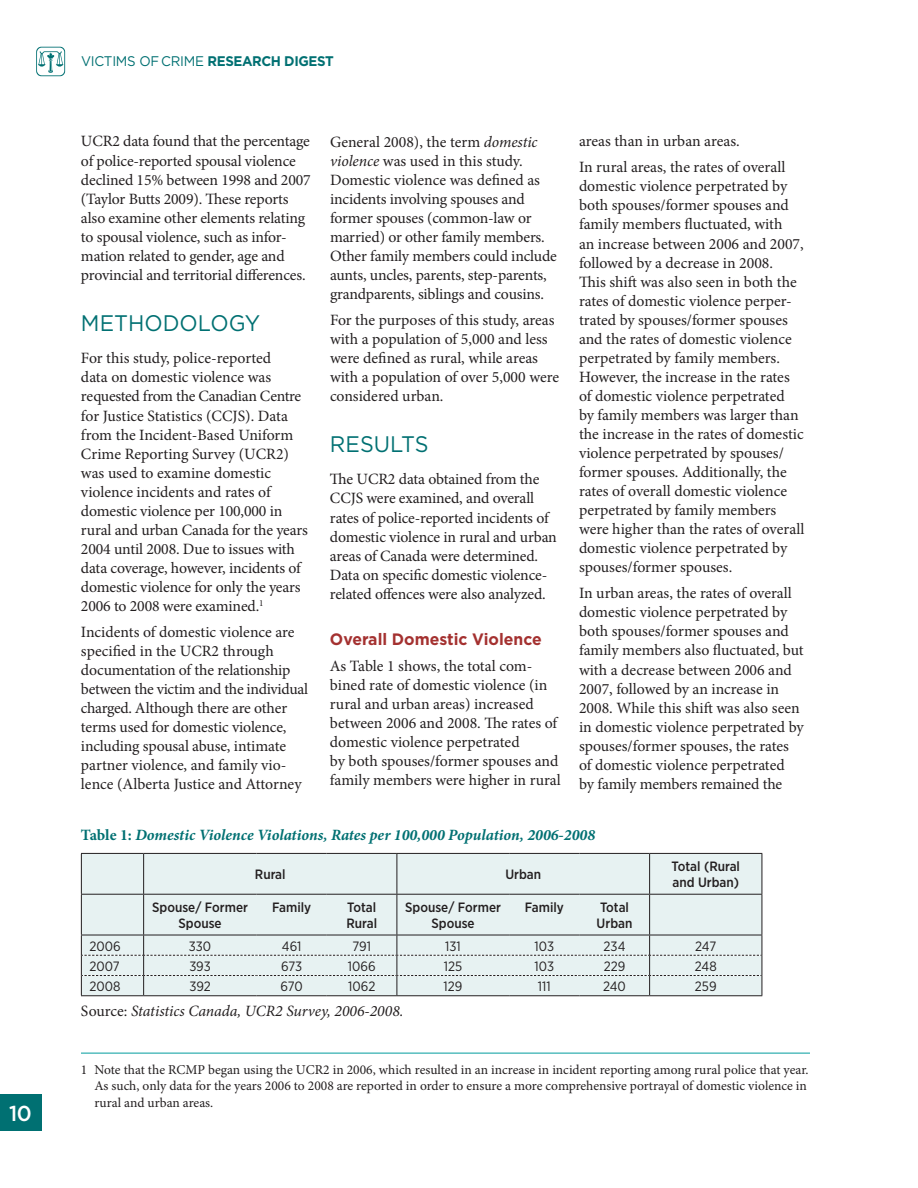
<style>
.page{position:relative;width:918px;height:1188px;background:#fff}
.page>*{position:absolute;margin:0;border:0;box-sizing:border-box;transform-origin:0 0}
.t1{font:22.5px "Gotham";color:#007072;scale:.96 1}
.t2{font:500 21.6px "Gotham";color:#fff;scale:.96 1}
.t3{font:700 16.5px "Gotham";color:#a43130;scale:.96 1}
.t4{font:15.75px/19px "Minion Pro";letter-spacing:-.005em;color:#231f20}
.t5{font:italic 700 15.75px "Minion Pro";color:#007072}
.t6{font:italic 15.75px "Minion Pro";color:#231f20}
.t7{font:13.95px "Gotham";letter-spacing:-.02em;color:#007072;scale:.96 1}
.t8{font:13.5px/16.5px "Minion Pro";color:#231f20;text-align:justify}
.t9{font:500 13.5px/16.5px "Gotham Narrow";color:#231f20}
.t10{font:13.5px "Gotham Narrow";color:#231f20}
.s1{font-weight:700}
.s2{font-style:italic}
.s3{font-style:normal}
</style>
<div class="page">
<div style="left:0;top:1094px;width:41px;height:37px;background:#007072"></div>
<svg style="left:36px;top:47px;width:29px;height:29px"></svg>
<hr style="left:81px;top:1053px;width:729px;height:1px;background:#009c9d">
<div style="left:82px;top:854px;width:680px;height:81px;background:#e7f2f2"></div>
<hr style="left:81px;top:853px;width:63px;height:1px;background:#231f20">
<hr style="left:144px;top:853px;width:112px;height:1px;background:#231f20">
<hr style="left:256px;top:853px;width:71px;height:1px;background:#231f20">
<hr style="left:327px;top:853px;width:70px;height:1px;background:#231f20">
<hr style="left:397px;top:853px;width:112px;height:1px;background:#231f20">
<hr style="left:509px;top:853px;width:70px;height:1px;background:#231f20">
<hr style="left:579px;top:853px;width:71px;height:1px;background:#231f20">
<hr style="left:650px;top:853px;width:112px;height:1px;background:#231f20">
<hr style="left:81px;top:894px;width:63px;height:1px;background:#231f20">
<hr style="left:144px;top:894px;width:112px;height:1px;background:#231f20">
<hr style="left:256px;top:894px;width:71px;height:1px;background:#231f20">
<hr style="left:327px;top:894px;width:70px;height:1px;background:#231f20">
<hr style="left:397px;top:894px;width:112px;height:1px;background:#231f20">
<hr style="left:509px;top:894px;width:70px;height:1px;background:#231f20">
<hr style="left:579px;top:894px;width:71px;height:1px;background:#231f20">
<hr style="left:650px;top:894px;width:112px;height:1px;background:#231f20">
<hr style="left:81px;top:995px;width:63px;height:1px;background:#231f20">
<hr style="left:144px;top:995px;width:112px;height:1px;background:#231f20">
<hr style="left:256px;top:995px;width:71px;height:1px;background:#231f20">
<hr style="left:327px;top:995px;width:70px;height:1px;background:#231f20">
<hr style="left:397px;top:995px;width:112px;height:1px;background:#231f20">
<hr style="left:509px;top:995px;width:70px;height:1px;background:#231f20">
<hr style="left:579px;top:995px;width:71px;height:1px;background:#231f20">
<hr style="left:650px;top:995px;width:112px;height:1px;background:#231f20">
<hr style="left:397px;top:854px;width:1px;height:40px;background:#231f20">
<hr style="left:397px;top:895px;width:1px;height:40px;background:#231f20">
<hr style="left:649px;top:854px;width:1px;height:40px;background:#231f20">
<hr style="left:762px;top:854px;width:1px;height:40px;background:#231f20">
<hr style="left:649px;top:895px;width:1px;height:40px;background:#231f20">
<hr style="left:762px;top:895px;width:1px;height:40px;background:#231f20">
<hr style="left:81px;top:854px;width:1px;height:40px;background:#231f20">
<hr style="left:143px;top:854px;width:1px;height:40px;background:#231f20">
<hr style="left:81px;top:895px;width:1px;height:40px;background:#231f20">
<hr style="left:143px;top:895px;width:1px;height:40px;background:#231f20">
<svg style="left:81px;top:935px;width:682px;height:60px;background:#dfeaea"></svg>
<h2 class="t2" style="left:9px;top:1101px;width:25px">10</h2>
<p class="t7" style="left:81px;top:53px;width:265px">VICTIMS OF CRIME <span class="s1">RESEARCH DIGEST</span></p>
<p class="t4" style="left:81px;top:132px;width:231px">UCR2 data found that the percentage of police-reported spousal violence declined 15% between 1998 and 2007 (Taylor Butts 2009). These reports also examine other elements relating to spousal violence, such as infor&shy;mation related to gender, age and provincial and territorial differences.</p>
<h1 class="t1" style="left:81px;top:310px;width:188px">METHODOLOGY</h1>
<p class="t4" style="left:81px;top:349px;width:228px">For this study, police-reported<br>data on domestic violence was requested from the Canadian Centre for Justice Statistics (CCJS). Data from the Incident-Based Uniform Crime Reporting Survey (UCR2) was used to examine domestic violence incidents and rates of domestic violence per 100,000 in rural and urban Canada for the years 2004 until 2008. Due to issues with data coverage, however, incidents of domestic violence for only the years 2006 to 2008 were examined.<sup>1</sup></p>
<p class="t4" style="left:81px;top:622px;width:229px">Incidents of domestic violence are specified in the UCR2 through documentation of the relationship between the victim and the individual charged. Although there are other terms used for domestic violence, including spousal abuse, intimate partner violence, and family vio&shy;lence (Alberta Justice and Attorney</p>
<p class="t4" style="left:330px;top:132px;width:228px">General 2008), the term <span class="s2">domestic violence</span> was used in this study.<br>Domestic violence was defined as incidents involving spouses and former spouses (common-law or married) or other family members.<br>Other family members could include aunts, uncles, parents, step-parents, grandparents, siblings and cousins.</p>
<p class="t4" style="left:330px;top:310px;width:231px">For the purposes of this study, areas with a population of 5,000 and less were defined as rural, while areas with a population of over 5,000 were considered urban.</p>
<h1 class="t1" style="left:330px;top:431px;width:104px">RESULTS</h1>
<p class="t4" style="left:330px;top:470px;width:228px">The UCR2 data obtained from the CCJS were examined, and overall rates of police-reported incidents of domestic violence in rural and urban areas of Canada were determined.<br>Data on specific domestic violence&shy;related offences were also analyzed.</p>
<p class="t3" style="left:330px;top:630px;width:222px">Overall Domestic Violence</p>
<p class="t4" style="left:330px;top:657px;width:232px">As Table 1 shows, the total com&shy;bined rate of domestic violence (in rural and urban areas) increased between 2006 and 2008. The rates of domestic violence perpetrated<br>by both spouses/former spouses and family members were higher in rural</p>
<p class="t4" style="left:579px;top:129px;width:208px;line-height:25.8px">areas than in urban areas.<br>In rural areas, the rates of overall</p>
<p class="t4" style="left:579px;top:177px;width:227px">domestic violence perpetrated by both spouses/former spouses and family members fluctuated, with<br>an increase between 2006 and 2007, followed by a decrease in 2008.<br>This shift was also seen in both the rates of domestic violence perper&shy;trated by spouses/former spouses and the rates of domestic violence perpetrated by family members.<br>However, the increase in the rates of domestic violence perpetrated<br>by family members was larger than the increase in the rates of domestic violence perpetrated by spouses/ former spouses. Additionally, the rates of overall domestic violence perpetrated by family members were higher than the rates of overall domestic violence perpetrated by spouses/former spouses.</p>
<p class="t4" style="left:579px;top:584px;width:226px">In urban areas, the rates of overall domestic violence perpetrated by both spouses/former spouses and family members also fluctuated, but with a decrease between 2006 and 2007, followed by an increase in 2008. While this shift was also seen in domestic violence perpetrated by spouses/former spouses, the rates of domestic violence perpetrated by family members remained the</p>
<p class="t5" style="left:81px;top:824px;width:516px"><span class="s3">Table 1:</span> Domestic Violence Violations, Rates per 100,000 Population, 2006-2008</p>
<p class="t9" style="left:255px;top:866px;width:32px">Rural</p>
<p class="t9" style="left:505px;top:866px;width:37px">Urban</p>
<p class="t9" style="left:672px;top:858px;width:70px">Total (Rural and Urban)</p>
<p class="t9" style="left:152px;top:899px;width:97px;text-align:center">Spouse/ Former<br>Spouse</p>
<p class="t9" style="left:272px;top:899px;width:41px">Family</p>
<p class="t9" style="left:346px;top:899px;width:32px">Total<br>Rural</p>
<p class="t9" style="left:405px;top:899px;width:97px;text-align:center">Spouse/ Former<br>Spouse</p>
<p class="t9" style="left:525px;top:899px;width:41px">Family</p>
<p class="t9" style="left:597px;top:899px;width:37px">Total<br>Urban</p>
<p class="t10" style="left:89px;top:938px;width:33px">2006</p>
<p class="t10" style="left:189px;top:938px;width:24px">330</p>
<p class="t10" style="left:282px;top:938px;width:21px">461</p>
<p class="t10" style="left:353px;top:938px;width:20px">791</p>
<p class="t10" style="left:445px;top:938px;width:17px">131</p>
<p class="t10" style="left:535px;top:938px;width:21px">103</p>
<p class="t10" style="left:604px;top:938px;width:23px">234</p>
<p class="t10" style="left:695px;top:938px;width:22px">247</p>
<p class="t10" style="left:89px;top:958px;width:32px">2007</p>
<p class="t10" style="left:189px;top:958px;width:23px">393</p>
<p class="t10" style="left:281px;top:958px;width:23px">673</p>
<p class="t10" style="left:348px;top:958px;width:29px">1066</p>
<p class="t10" style="left:444px;top:958px;width:20px">125</p>
<p class="t10" style="left:535px;top:958px;width:21px">103</p>
<p class="t10" style="left:604px;top:958px;width:23px">229</p>
<p class="t10" style="left:695px;top:958px;width:23px">248</p>
<p class="t10" style="left:89px;top:978px;width:32px">2008</p>
<p class="t10" style="left:189px;top:978px;width:23px">392</p>
<p class="t10" style="left:280px;top:978px;width:24px">670</p>
<p class="t10" style="left:348px;top:978px;width:29px">1062</p>
<p class="t10" style="left:444px;top:978px;width:20px">129</p>
<p class="t10" style="left:538px;top:978px;width:14px">111</p>
<p class="t10" style="left:603px;top:978px;width:24px">240</p>
<p class="t10" style="left:695px;top:978px;width:23px">259</p>
<p class="t6" style="left:81px;top:1000px;width:324px"><span class="s3">Source:</span> Statistics Canada, UCR2 Survey, 2006-2008.</p>
<p class="t8" style="left:94px;top:1061px;width:716px;text-indent:-14px">1 Note that the RCMP began using the UCR2 in 2006, which resulted in an increase in incident reporting among rural police that year.<br>As such, only data for the years 2006 to 2008 are reported in order to ensure a more comprehensive portrayal of domestic violence in rural and urban areas.</p>
</div>
